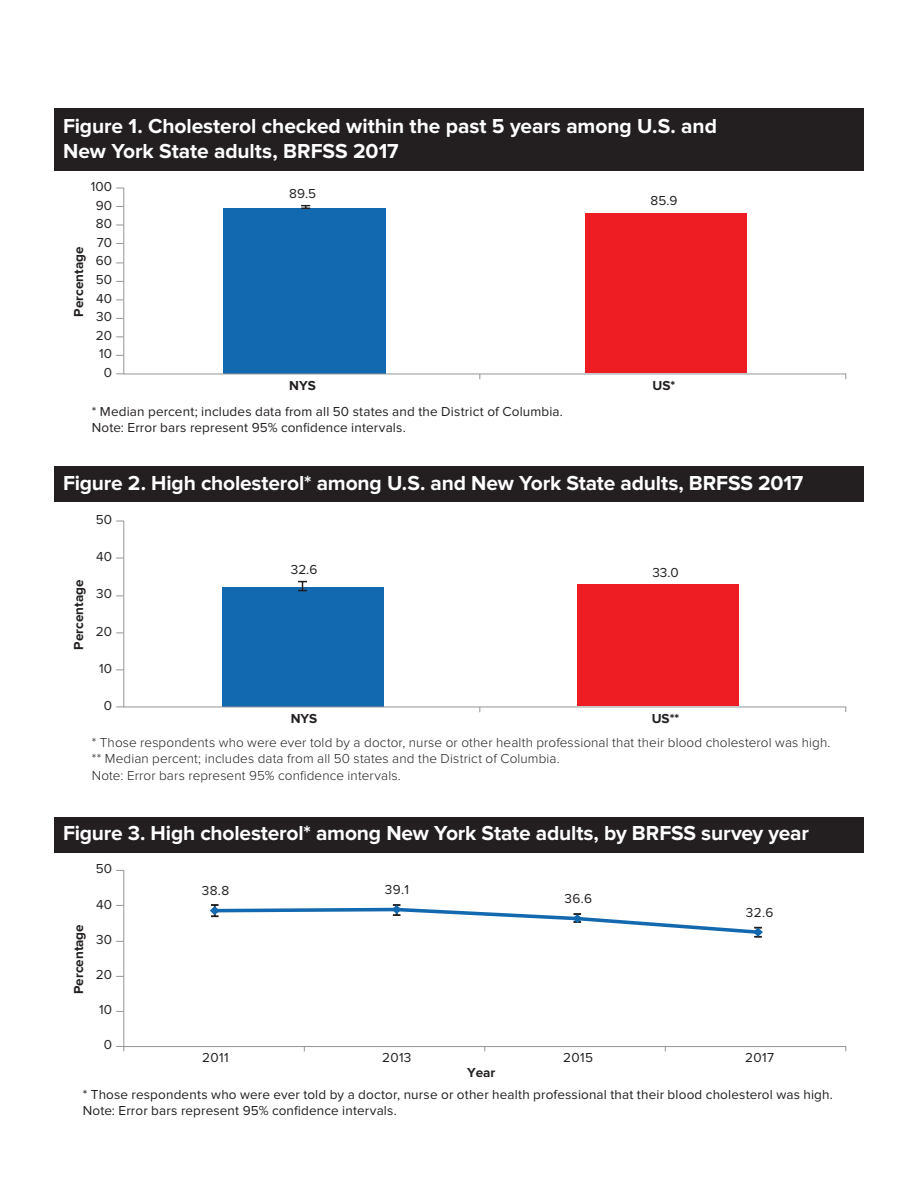
<style>
.page{position:relative;width:918px;height:1188px;background:#fff}
.page>*{position:absolute;margin:0;border:0;box-sizing:border-box;transform-origin:0 0}
.subhead{font:700 21px/25.2px "Proxima Nova";letter-spacing:-.01em;color:#fff}
.body_text{font:13.5px "Proxima Nova";letter-spacing:.01em;color:#231f20}
.body_text-2{font:300 13.5px "Proxima Nova";letter-spacing:.01em;color:#231f20}
.t1{font:700 13.5px "Proxima Nova";color:#231f20}
</style>
<div class="page">
<svg style="left:123px;top:187px;width:723px;height:193px"></svg>
<svg style="left:123px;top:520px;width:723px;height:193px"></svg>
<svg style="left:123px;top:870px;width:723px;height:182px"></svg>
<svg style="left:116px;top:1046px;width:8px;height:5px"></svg>
<svg style="left:210px;top:904px;width:553px;height:33px"></svg>
<div style="left:54px;top:108px;width:810px;height:63px;background:#231f20"></div>
<div style="left:54px;top:466px;width:810px;height:36px;background:#231f20"></div>
<div style="left:54px;top:817px;width:810px;height:36px;background:#231f20"></div>
<p class="subhead" style="left:63px;top:114px;width:655px">Figure 1. Cholesterol checked within the past 5 years among U.S. and<br>New York State adults, BRFSS 2017</p>
<p class="body_text" style="left:91px;top:179px;width:23px">100</p>
<p class="body_text" style="left:96px;top:198px;width:18px">90</p>
<p class="t1" style="left:71px;top:317px;width:72px;rotate:-90deg">Percentage</p>
<p class="body_text" style="left:96px;top:216px;width:18px">80</p>
<p class="body_text" style="left:97px;top:235px;width:17px">70</p>
<p class="body_text" style="left:96px;top:253px;width:18px">60</p>
<p class="body_text" style="left:96px;top:272px;width:18px">50</p>
<p class="body_text" style="left:96px;top:290px;width:17px">40</p>
<p class="body_text" style="left:96px;top:309px;width:17px">30</p>
<p class="body_text" style="left:96px;top:327px;width:18px">20</p>
<p class="body_text" style="left:99px;top:346px;width:14px">10</p>
<p class="body_text" style="left:104px;top:364px;width:10px">0</p>
<p class="body_text" style="left:289px;top:186px;width:28px">89.5</p>
<p class="body_text" style="left:651px;top:193px;width:28px">85.9</p>
<p class="t1" style="left:289px;top:377px;width:28px">NYS</p>
<p class="t1" style="left:653px;top:377px;width:24px">US*</p>
<p class="body_text" style="left:92px;top:403px;width:473px">* Median percent; includes data from all 50 states and the District of Columbia.</p>
<p class="body_text" style="left:92px;top:420px;width:315px">Note: Error bars represent 95% confidence intervals.</p>
<p class="subhead" style="left:63px;top:471px;width:742px">Figure 2. High cholesterol* among U.S. and New York State adults, BRFSS 2017</p>
<p class="body_text" style="left:96px;top:512px;width:18px">50</p>
<p class="t1" style="left:71px;top:650px;width:72px;rotate:-90deg">Percentage</p>
<p class="body_text" style="left:96px;top:549px;width:17px">40</p>
<p class="body_text" style="left:96px;top:586px;width:17px">30</p>
<p class="body_text" style="left:96px;top:623px;width:18px">20</p>
<p class="body_text" style="left:99px;top:660px;width:14px">10</p>
<p class="body_text" style="left:104px;top:697px;width:10px">0</p>
<p class="body_text" style="left:291px;top:562px;width:28px">32.6</p>
<p class="body_text" style="left:652px;top:564px;width:28px">33.0</p>
<p class="t1" style="left:291px;top:710px;width:28px">NYS</p>
<p class="t1" style="left:652px;top:710px;width:29px">US**</p>
<p class="body_text-2" style="left:92px;top:735px;width:740px">* Those respondents who were ever told by a doctor, nurse or other health professional that their blood cholesterol was high.</p>
<p class="body_text-2" style="left:92px;top:751px;width:469px">** Median percent; includes data from all 50 states and the District of Columbia.</p>
<p class="body_text-2" style="left:92px;top:767px;width:310px">Note: Error bars represent 95% confidence intervals.</p>
<p class="subhead" style="left:63px;top:821px;width:748px">Figure 3. High cholesterol* among New York State adults, by BRFSS survey year</p>
<p class="t1" style="left:71px;top:994px;width:72px;rotate:-90deg">Percentage</p>
<p class="body_text" style="left:96px;top:861px;width:18px">50</p>
<p class="body_text" style="left:96px;top:896px;width:17px">40</p>
<p class="body_text" style="left:96px;top:931px;width:17px">30</p>
<p class="body_text" style="left:96px;top:967px;width:18px">20</p>
<p class="body_text" style="left:99px;top:1002px;width:14px">10</p>
<p class="body_text" style="left:104px;top:1037px;width:10px">0</p>
<p class="body_text" style="left:202px;top:883px;width:29px">38.8</p>
<p class="body_text" style="left:385px;top:882px;width:26px">39.1</p>
<p class="body_text" style="left:564px;top:891px;width:29px">36.6</p>
<p class="body_text" style="left:746px;top:905px;width:29px">32.6</p>
<p class="body_text" style="left:202px;top:1050px;width:28px">2011</p>
<p class="body_text" style="left:382px;top:1050px;width:31px">2013</p>
<p class="body_text" style="left:745px;top:1050px;width:30px">2017</p>
<p class="body_text" style="left:563px;top:1050px;width:31px">2015</p>
<p class="t1" style="left:467px;top:1065px;width:30px">Year</p>
<p class="body_text" style="left:83px;top:1087px;width:752px">* Those respondents who were ever told by a doctor, nurse or other health professional that their blood cholesterol was high.</p>
<p class="body_text" style="left:83px;top:1103px;width:315px">Note: Error bars represent 95% confidence intervals.</p>
</div>
